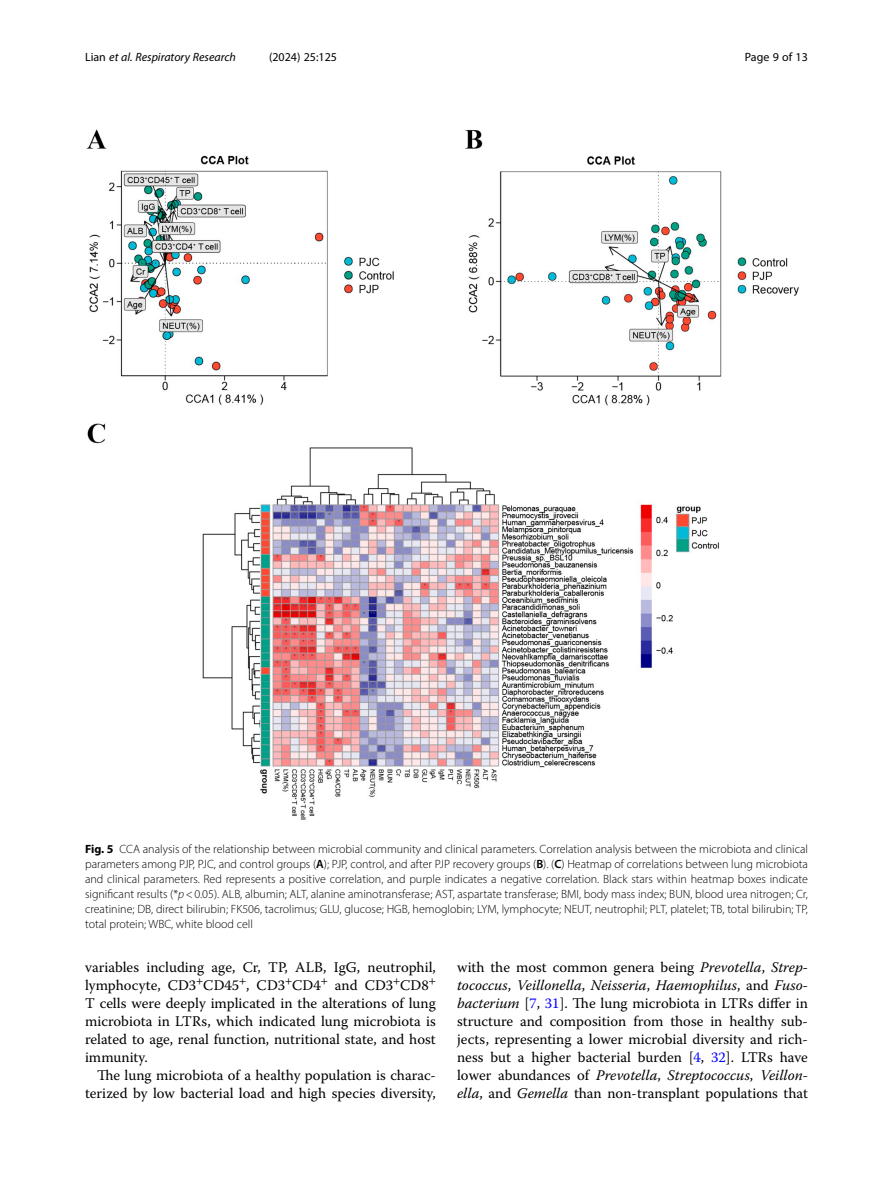
<style>
.page{position:relative;width:893px;height:1191px;background:#fff}
.page>*{position:absolute;margin:0;border:0;box-sizing:border-box;transform-origin:0 0}
.Body_Text_Indent{font:14.7px/18px "Warnock Pro";color:#000;text-align:right}
.Body_Text{font:14.7px/18px "Warnock Pro";color:#000;text-align:justify}
.Figure_Caption{font:300 12px/15px "Myriad Pro";color:#000;text-align:justify}
.t1{font:italic 12px "Myriad Pro";color:#000}
.t2{font:12px "Myriad Pro";color:#000}
.s1{font-style:normal}
.s2{font-weight:700}
.s3{font-weight:600}
.s4{font-style:italic}
.s5{color:#00f}
</style>
<div class="page">
<img style="left:86px;top:129px;width:713px;height:691px">
<p class="t1" style="left:85px;top:50px;width:152px"><span class="s1">Lian</span> et al. Respiratory Research</p>
<p class="t2" style="left:269px;top:50px;width:70px">(2024) 25:125</p>
<p class="t2" style="left:745px;top:50px;width:65px">Page 9 of 13</p>
<p class="Figure_Caption" style="left:85px;top:841px;width:724px"><span class="s2">Fig. 5</span> CCA analysis of the relationship between microbial community and clinical parameters. Correlation analysis between the microbiota and clinical parameters among PJP, PJC, and control groups (<span class="s3">A</span>); PJP, control, and after PJP recovery groups (<span class="s3">B</span>). (<span class="s3">C</span>) Heatmap of correlations between lung microbiota and clinical parameters. Red represents a positive correlation, and purple indicates a negative correlation. Black stars within heatmap boxes indicate significant results (*<span class="s4">p</span>&lt;0.05). ALB, albumin; ALT, alanine aminotransferase; AST, aspartate transferase; BMI, body mass index; BUN, blood urea nitrogen; Cr, creatinine; DB, direct bilirubin; FK506, tacrolimus; GLU, glucose; HGB, hemoglobin; LYM, lymphocyte; NEUT, neutrophil; PLT, platelet; TB, total bilirubin; TP, total protein; WBC, white blood cell</p>
<p class="Body_Text" style="left:85px;top:958px;width:352px">variables including age, Cr, TP, ALB, IgG, neutrophil, lymphocyte, CD3<sup>+</sup>CD45<sup>+</sup>, CD3<sup>+</sup>CD4<sup>+</sup> and CD3<sup>+</sup>CD8<sup>+ </sup>T cells were deeply implicated in the alterations of lung microbiota in LTRs, which indicated lung microbiota is related to age, renal function, nutritional state, and host immunity.</p>
<p class="Body_Text_Indent" style="left:85px;top:1066px;width:352px">The lung microbiota of a healthy population is charac&shy;terized by low bacterial load and high species diversity,</p>
<p class="Body_Text_Indent" style="left:457px;top:958px;width:352px;text-align:justify">with the most common genera being <span class="s4">Prevotella</span>, <span class="s4">Strep&shy;tococcus</span>, <span class="s4">Veillonella</span>, <span class="s4">Neisseria</span>, <span class="s4">Haemophilus</span>, and <span class="s4">Fuso&shy;bacterium</span> [<span class="s5">7</span>, <span class="s5">31</span>]. The lung microbiota in LTRs differ in structure and composition from those in healthy sub&shy;jects, representing a lower microbial diversity and rich&shy;ness but a higher bacterial burden [<span class="s5">4</span>, <span class="s5">32</span>]. LTRs have lower abundances of <span class="s4">Prevotella</span>, <span class="s4">Streptococcus</span>, <span class="s4">Veillon&shy;ella</span>, and <span class="s4">Gemella</span> than non-transplant populations that</p>
</div>
